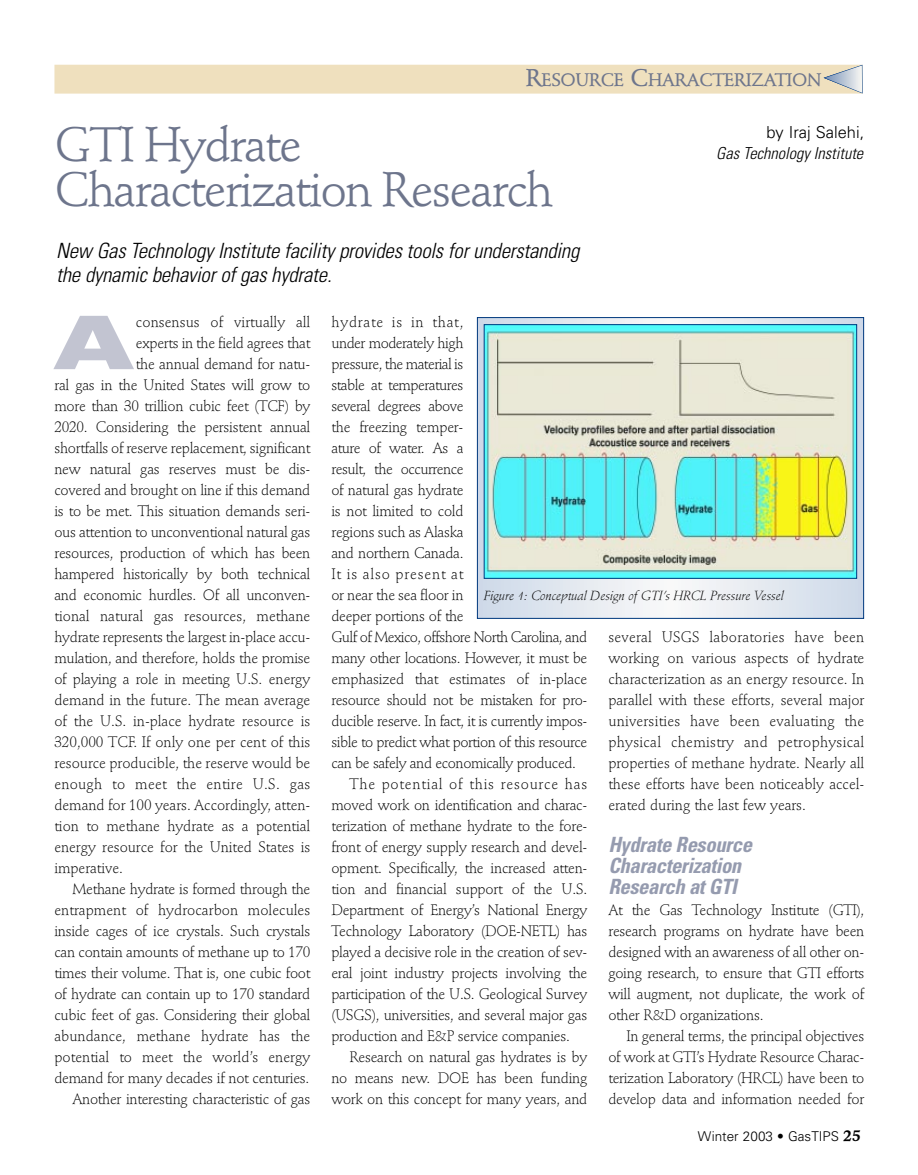
<style>
.page{position:relative;width:918px;height:1175px;background:#fff}
.page>*{position:absolute;margin:0;border:0;box-sizing:border-box;transform-origin:0 0}
.t1{font:900 expanded 73.8px "Univers";color:#c2c4d1}
.t2{font:48px "Stempel Schneidler";letter-spacing:-.04em;color:#6d758c}
.t3{font:italic 300 condensed 21px/24px "Univers";letter-spacing:-.01em;color:#000}
.t4{font:italic 700 condensed 21px/21px "Univers";letter-spacing:-.02em;color:#959baf}
.t5{font:500 18px "Stempel Schneidler";letter-spacing:-.02em;color:#6d758c}
.t6{font:italic 300 condensed 16.5px "Univers";color:#000}
.t7{font:300 16.5px "Univers";color:#000}
.t8{font:300 15px/21px "Stempel Schneidler";letter-spacing:-.02em;color:#000;text-align:justify}
.t9{font:300 15px "Stempel Schneidler";color:#000}
.t10{font:300 15px "Stempel Schneidler";letter-spacing:.05em;color:#000}
.t11{font:300 15px "Stempel Schneidler";letter-spacing:-.04em;color:#000}
.t12{font:300 15px "Stempel Schneidler";letter-spacing:.015em;color:#000}
.t13{font:300 13.5px "Univers";color:#000}
.t14{font:italic 300 13.05px "Stempel Schneidler";color:#000}
.s1{font-size:24px}
.s2{font-family:"Stempel Schneidler";font-weight:700;font-size:15px}
</style>
<div class="page">
<div style="left:54px;top:65px;width:809px;height:29px;background:#efe0be"></div>
<svg style="left:823px;top:65px;width:40px;height:29px"></svg>
<div style="left:646px;top:317px;width:49px;height:301px;background:#f4f6f7"></div>
<div style="left:664px;top:317px;width:13px;height:301px;background:#f8f9f9"></div>
<div style="left:477px;top:317px;width:387px;height:301px;border:1px solid #00397e"></div>
<img style="left:486px;top:326px;width:369px;height:250px">
<div style="left:484px;top:324px;width:373px;height:254px;border:1px solid #00397e"></div>
<p class="t5" style="left:526px;top:72px;width:297px"><span class="s1">R</span>ESOURCE <span class="s1">C</span>HARACTERIZATION</p>
<h2 class="t2" style="left:54px;top:125px;width:249px">GTI Hydrate</h2>
<h2 class="t2" style="left:54px;top:170px;width:500px">Characterization Research</h2>
<h3 class="t3" style="left:56px;top:240px;width:525px">New Gas Technology Institute facility provides tools for understanding the dynamic behavior of gas hydrate.</h3>
<p class="t7" style="left:767px;top:126px;width:99px">by Iraj Salehi,</p>
<p class="t6" style="left:716px;top:147px;width:148px">Gas Technology Institute</p>
<h1 class="t1" style="left:54px;top:316px;width:80px">A</h1>
<p class="t9" style="left:136px;top:316px;width:176px">consensus of virtually all</p>
<p class="t8" style="left:136px;top:334px;width:176px">experts in the field agrees that</p>
<p class="t8" style="left:136px;top:355px;width:176px">the annual demand for natu-</p>
<p class="t8" style="left:54px;top:376px;width:258px">ral gas in the United States will grow to</p>
<p class="t8" style="left:54px;top:397px;width:258px">more than 30 trillion cubic feet (TCF) by</p>
<p class="t8" style="left:54px;top:418px;width:258px">2020. Considering the persistent annual</p>
<p class="t8" style="left:54px;top:439px;width:258px">shortfalls of reserve replacement, significant</p>
<p class="t8" style="left:54px;top:460px;width:258px">new natural gas reserves must be dis-</p>
<p class="t8" style="left:54px;top:481px;width:258px">covered and brought on line if this demand</p>
<p class="t8" style="left:54px;top:502px;width:258px">is to be met. This situation demands seri-</p>
<p class="t8" style="left:54px;top:523px;width:258px">ous attention to unconventional natural gas</p>
<p class="t8" style="left:54px;top:544px;width:258px">resources, production of which has been</p>
<p class="t8" style="left:54px;top:565px;width:258px">hampered historically by both technical</p>
<p class="t8" style="left:54px;top:586px;width:258px">and economic hurdles. Of all unconven-</p>
<p class="t9" style="left:54px;top:610px;width:258px">tional natural gas resources, methane</p>
<p class="t8" style="left:54px;top:628px;width:258px">hydrate represents the largest in-place accu-</p>
<p class="t8" style="left:54px;top:649px;width:258px">mulation, and therefore, holds the promise</p>
<p class="t8" style="left:54px;top:670px;width:257px">of playing a role in meeting U.S. energy</p>
<p class="t8" style="left:54px;top:691px;width:258px">demand in the future. The mean average</p>
<p class="t8" style="left:54px;top:712px;width:257px">of the U.S. in-place hydrate resource is</p>
<p class="t8" style="left:54px;top:733px;width:258px">320,000 TCF. If only one per cent of this</p>
<p class="t8" style="left:54px;top:754px;width:258px">resource producible, the reserve would be</p>
<p class="t12" style="left:54px;top:778px;width:258px">enough to meet the entire U.S. gas</p>
<p class="t8" style="left:54px;top:796px;width:257px">demand for 100 years. Accordingly, atten-</p>
<p class="t8" style="left:54px;top:817px;width:258px">tion to methane hydrate as a potential</p>
<p class="t8" style="left:54px;top:838px;width:258px">energy resource for the United States is</p>
<p class="t8" style="left:54px;top:859px;width:70px">imperative.</p>
<p class="t8" style="left:72px;top:880px;width:240px">Methane hydrate is formed through the</p>
<p class="t9" style="left:54px;top:904px;width:258px">entrapment of hydrocarbon molecules</p>
<p class="t8" style="left:54px;top:922px;width:258px">inside cages of ice crystals. Such crystals</p>
<p class="t8" style="left:54px;top:943px;width:258px">can contain amounts of methane up to 170</p>
<p class="t8" style="left:54px;top:964px;width:258px">times their volume. That is, one cubic foot</p>
<p class="t8" style="left:54px;top:985px;width:258px">of hydrate can contain up to 170 standard</p>
<p class="t8" style="left:54px;top:1006px;width:258px">cubic feet of gas. Considering their global</p>
<p class="t9" style="left:54px;top:1030px;width:258px">abundance, methane hydrate has the</p>
<p class="t9" style="left:54px;top:1051px;width:257px">potential to meet the world’s energy</p>
<p class="t8" style="left:54px;top:1069px;width:256px">demand for many decades if not centuries.</p>
<p class="t8" style="left:72px;top:1090px;width:240px">Another interesting characteristic of gas</p>
<p class="t10" style="left:331px;top:316px;width:134px">hydrate is in that,</p>
<p class="t8" style="left:331px;top:334px;width:134px">under moderately high</p>
<p class="t8" style="left:331px;top:355px;width:134px">pressure, the material is</p>
<p class="t8" style="left:331px;top:376px;width:134px">stable at temperatures</p>
<p class="t8" style="left:331px;top:397px;width:134px">several degrees above</p>
<p class="t8" style="left:331px;top:418px;width:134px">the freezing temper-</p>
<p class="t8" style="left:331px;top:439px;width:134px">ature of water. As a</p>
<p class="t8" style="left:331px;top:460px;width:134px">result, the occurrence</p>
<p class="t8" style="left:331px;top:481px;width:134px">of natural gas hydrate</p>
<p class="t8" style="left:331px;top:502px;width:134px">is not limited to cold</p>
<p class="t8" style="left:331px;top:523px;width:134px">regions such as Alaska</p>
<p class="t8" style="left:331px;top:544px;width:134px">and northern Canada.</p>
<p class="t10" style="left:331px;top:568px;width:134px">It is also present at</p>
<p class="t8" style="left:331px;top:586px;width:134px">or near the sea floor in</p>
<p class="t8" style="left:331px;top:607px;width:134px">deeper portions of the</p>
<p class="t11" style="left:331px;top:631px;width:258px">Gulf of Mexico, offshore North Carolina, and</p>
<p class="t8" style="left:331px;top:649px;width:258px">many other locations. However, it must be</p>
<p class="t8" style="left:331px;top:670px;width:258px">emphasized that estimates of in-place</p>
<p class="t8" style="left:331px;top:691px;width:258px">resource should not be mistaken for pro-</p>
<p class="t8" style="left:331px;top:712px;width:258px">ducible reserve. In fact, it is currently impos-</p>
<p class="t8" style="left:331px;top:733px;width:258px">sible to predict what portion of this resource</p>
<p class="t8" style="left:331px;top:754px;width:246px">can be safely and economically produced.</p>
<p class="t10" style="left:349px;top:778px;width:239px">The potential of this resource has</p>
<p class="t8" style="left:331px;top:796px;width:258px">moved work on identification and charac-</p>
<p class="t8" style="left:331px;top:817px;width:258px">terization of methane hydrate to the fore-</p>
<p class="t8" style="left:331px;top:838px;width:258px">front of energy supply research and devel-</p>
<p class="t8" style="left:331px;top:859px;width:258px">opment. Specifically, the increased atten-</p>
<p class="t8" style="left:331px;top:880px;width:258px">tion and financial support of the U.S.</p>
<p class="t8" style="left:331px;top:901px;width:258px">Department of Energy’s National Energy</p>
<p class="t8" style="left:331px;top:922px;width:258px">Technology Laboratory (DOE-NETL) has</p>
<p class="t8" style="left:331px;top:943px;width:258px">played a decisive role in the creation of sev-</p>
<p class="t8" style="left:331px;top:964px;width:258px">eral joint industry projects involving the</p>
<p class="t8" style="left:331px;top:985px;width:258px">participation of the U.S. Geological Survey</p>
<p class="t8" style="left:331px;top:1006px;width:258px">(USGS), universities, and several major gas</p>
<p class="t8" style="left:331px;top:1027px;width:240px">production and E&amp;P service companies.</p>
<p class="t8" style="left:349px;top:1048px;width:240px">Research on natural gas hydrates is by</p>
<p class="t8" style="left:331px;top:1069px;width:258px">no means new. DOE has been funding</p>
<p class="t8" style="left:331px;top:1090px;width:258px">work on this concept for many years, and</p>
<p class="t14" style="left:484px;top:590px;width:301px">Figure 1: Conceptual Design of GTI’s HRCL Pressure Vessel</p>
<p class="t8" style="left:608px;top:628px;width:258px">several USGS laboratories have been working on various aspects of hydrate characterization as an energy resource. In parallel with these efforts, several major universities have been evaluating the physical chemistry and petrophysical properties of methane hydrate. Nearly all these efforts have been noticeably accel&shy;erated during the last few years.</p>
<h3 class="t4" style="left:608px;top:836px;width:145px">Hydrate Resource<br>Characterization<br>Research at GTI</h3>
<p class="t8" style="left:608px;top:901px;width:258px">At the Gas Technology Institute (GTI), research programs on hydrate have been designed with an awareness of all other on&shy;going research, to ensure that GTI efforts will augment, not duplicate, the work of other R&amp;D organizations.</p>
<p class="t8" style="left:608px;top:1027px;width:258px;text-indent:18px">In general terms, the principal objectives of work at GTI’s Hydrate Resource Charac&shy;terization Laboratory (HRCL) have been to develop data and information needed for</p>
<p class="t13" style="left:698px;top:1131px;width:165px">Winter 2003 • GasTIPS <span class="s2">25</span></p>
</div>
